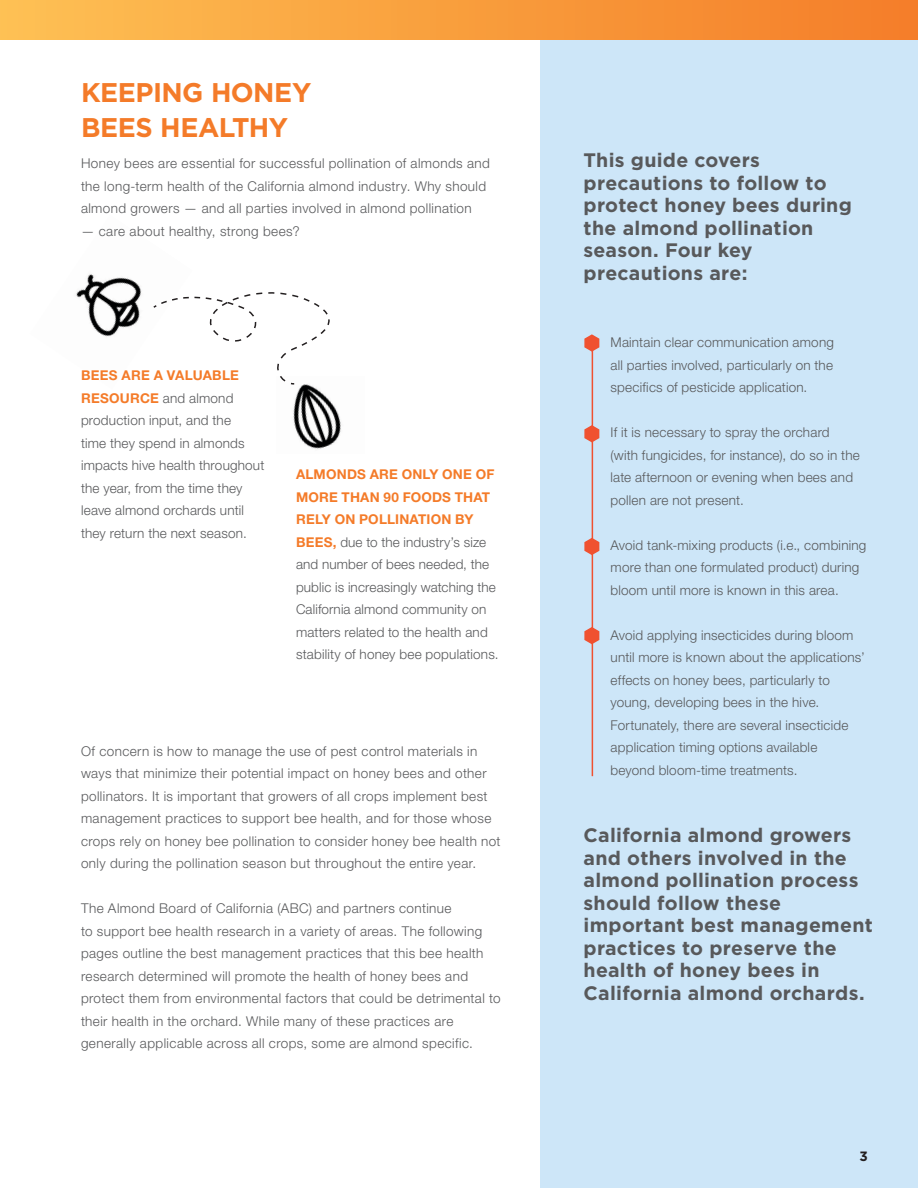
<style>
.page{position:relative;width:918px;height:1188px;background:#fff}
.page>*{position:absolute;margin:0;border:0;box-sizing:border-box;transform-origin:0 0}
.t1{font:700 27px/34.5px "Gotham";letter-spacing:-.02em;color:#f47b29}
.Call_out{font:700 19.5px/22.5px "Gotham";letter-spacing:.015em;color:#58595b}
.body_copy{font:300 13.5px/22.5px "Helvetica Neue LT Std";letter-spacing:.02em;color:#58595b}
.body_copy-2{font:700 13.5px "Gotham";color:#231f20}
.s1{font-weight:700;color:#f47b29}
</style>
<div class="page">
<img style="left:76px;top:274px;width:66px;height:63px">
<div style="left:540px;top:0;width:378px;height:1188px;background:#cde6f8"></div>
<img style="left:293px;top:385px;width:48px;height:64px">
<hr style="left:592px;top:335px;width:1px;height:441px;background:#f05130">
<svg style="left:584px;top:424px;width:16px;height:19px"></svg>
<svg style="left:584px;top:334px;width:16px;height:19px"></svg>
<svg style="left:584px;top:537px;width:16px;height:19px"></svg>
<svg style="left:584px;top:626px;width:16px;height:19px"></svg>
<svg style="left:153px;top:292px;width:177px;height:93px"></svg>
<div style="left:0;top:0;width:918px;height:40px;background:linear-gradient(to right,#fec053,#f47d28)"></div>
<p class="t1" style="left:81px;top:75px;width:232px">KEEPING HONEY<br>BEES HEALTHY</p>
<p class="body_copy" style="left:81px;top:152px;width:410px">Honey bees are essential for successful pollination of almonds and the long-term health of the California almond industry. Why should almond growers — and all parties involved in almond pollination</p>
<p class="body_copy" style="left:81px;top:219px;width:220px">— care about healthy, strong bees?</p>
<p class="body_copy" style="left:81px;top:364px;width:185px"><span class="s1">BEES ARE A VALUABLE<br>RESOURCE</span> and almond production input, and the<br>time they spend in almonds impacts hive health throughout the year, from the time they leave almond orchards until they return the next season.</p>
<p class="body_copy" style="left:296px;top:463px;width:204px"><span class="s1">ALMONDS ARE ONLY ONE OF<br>MORE THAN 90 FOODS THAT<br>RELY ON POLLINATION BY<br>BEES,</span> due to the industry’s size and number of bees needed, the public is increasingly watching the<br>California almond community on matters related to the health and stability of honey bee populations.</p>
<p class="body_copy" style="left:81px;top:739px;width:421px">Of concern is how to manage the use of pest control materials in ways that minimize their potential impact on honey bees and other pollinators. It is important that growers of all crops implement best management practices to support bee health, and for those whose crops rely on honey bee pollination to consider honey bee health not only during the pollination season but throughout the entire year.</p>
<p class="body_copy" style="left:81px;top:897px;width:421px">The Almond Board of California (ABC) and partners continue<br>to support bee health research in a variety of areas. The following pages outline the best management practices that this bee health research determined will promote the health of honey bees and protect them from environmental factors that could be detrimental to their health in the orchard. While many of these practices are generally applicable across all crops, some are almond specific.</p>
<p class="Call_out" style="left:584px;top:149px;width:270px">This guide covers precautions to follow to protect honey bees during the almond pollination season. Four key precautions are:</p>
<p class="body_copy" style="left:611px;top:331px;width:225px;text-align:justify">Maintain clear communication among all parties involved, particularly on the specifics of pesticide application.</p>
<p class="body_copy" style="left:611px;top:421px;width:251px">If it is necessary to spray the orchard (with fungicides, for instance), do so in the late afternoon or evening when bees and pollen are not present.</p>
<p class="body_copy" style="left:611px;top:533px;width:257px">Avoid tank-mixing products (i.e., combining more than one formulated product) during bloom until more is known in this area.</p>
<p class="body_copy" style="left:611px;top:623px;width:256px">Avoid applying insecticides during bloom until more is known about the applications’ effects on honey bees, particularly to young, developing bees in the hive.<br>Fortunately, there are several insecticide application timing options available beyond bloom-time treatments.</p>
<p class="Call_out" style="left:584px;top:824px;width:291px">California almond growers and others involved in the almond pollination process should follow these important best management practices to preserve the health of honey bees in<br>California almond orchards.</p>
<p class="body_copy-2" style="left:859px;top:1147px;width:10px">3</p>
</div>
